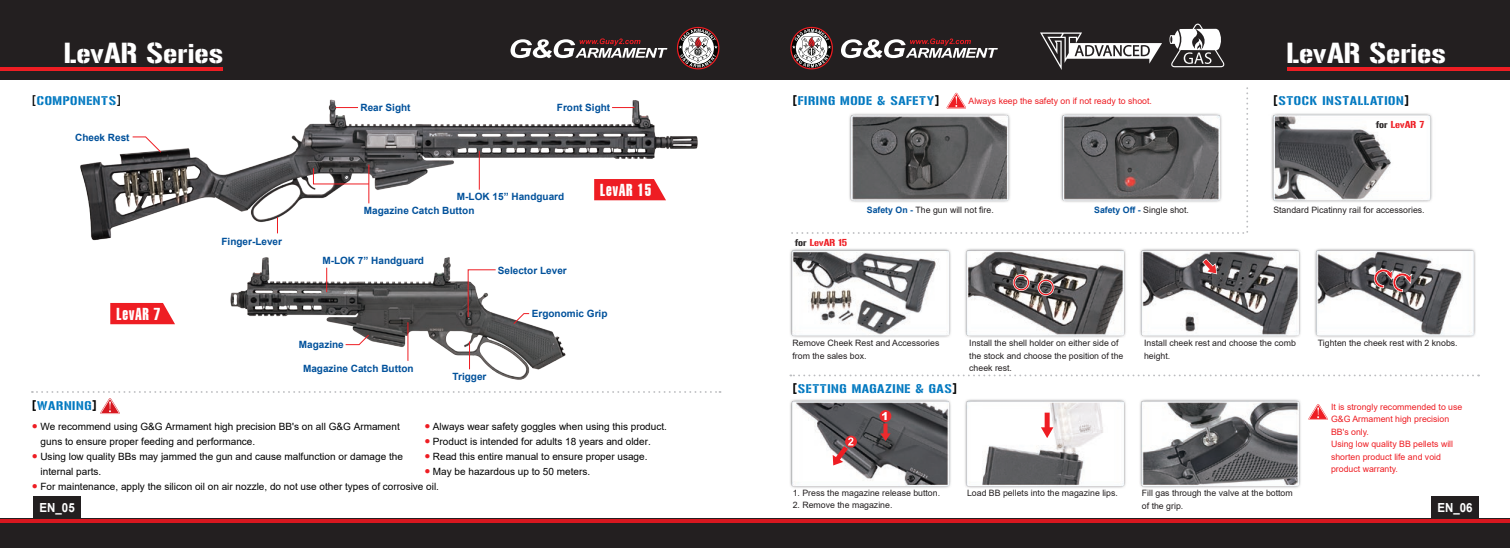
<style>
.page{position:relative;width:1510px;height:548px;background:#fff}
.page>*{position:absolute;margin:0;border:0;box-sizing:border-box;transform-origin:0 0}
.t1{font:28.75px "Gunplay";color:#fff}
.t2{font:16.88px "Swiss 911 BT Extra Compressed";letter-spacing:.05em;color:#fff}
.t3{font:12.5px "Gunplay";letter-spacing:.05em;color:#0078c0}
.t4{font:700 12.5px "Arial";color:#fff;scale:.92 1}
.t5{font:10px/15px "Arial";color:#000}
.t6{font:700 10px "Arial";color:#01519b}
.t7{font:10px "Gunplay";color:#ee1d23}
.t8{font:8.75px/12.5px "Arial";color:#231f20}
.t9{font:8.75px/12.5px "Arial";color:#ee1d23}
.s1{font-family:"DIN Pro";font-weight:500;color:#000}
.s2{font-family:"DIN Pro";font-weight:700;color:#000}
.s3{color:#231f20}
.s4{font-weight:700;color:#01519b}
.s5{color:#ee1d23}
</style>
<div class="page">
<img style="left:21px;top:79px;width:1467px;height:439px">
<div style="left:0;top:0;width:1509px;height:79px;background:#231f20"></div>
<div style="left:0;top:518px;width:1509px;height:29px;background:#231f20"></div>
<hr style="left:0;top:522px;width:1509px;height:1px;background:#d7171f">
<svg style="left:841px;top:38px;width:156px;height:20px"></svg>
<svg style="left:510px;top:38px;width:157px;height:20px"></svg>
<svg style="left:1169px;top:24px;width:55px;height:43px"></svg>
<div style="left:33px;top:495px;width:48px;height:27px;background:#231f20"></div>
<div style="left:1431px;top:495px;width:47px;height:27px;background:#231f20"></div>
<svg style="left:1040px;top:32px;width:122px;height:38px"></svg>
<hr style="left:0;top:519px;width:1509px;height:3px;background:#d7171f">
<svg style="left:677px;top:27px;width:42px;height:42px"></svg>
<svg style="left:790px;top:27px;width:43px;height:42px"></svg>
<hr style="left:0;top:67px;width:222px;height:4px;background:#ee1d23">
<hr style="left:1287px;top:67px;width:222px;height:4px;background:#ee1d23">
<svg style="left:612px;top:107px;width:22px;height:1px"></svg>
<svg style="left:132px;top:136px;width:30px;height:17px"></svg>
<svg style="left:345px;top:333px;width:25px;height:12px"></svg>
<svg style="left:335px;top:107px;width:23px;height:1px"></svg>
<svg style="left:512px;top:312px;width:18px;height:13px"></svg>
<svg style="left:467px;top:269px;width:29px;height:49px"></svg>
<svg style="left:313px;top:167px;width:55px;height:17px"></svg>
<svg style="left:32px;top:391px;width:688px;height:23px"></svg>
<hr style="left:479px;top:151px;width:1px;height:38px;background:#ee1d23">
<svg style="left:326px;top:267px;width:1px;height:25px"></svg>
<hr style="left:368px;top:164px;width:1px;height:39px;background:#ee1d23">
<svg style="left:277px;top:217px;width:1px;height:16px"></svg>
<hr style="left:407px;top:322px;width:1px;height:38px;background:#ee1d23">
<svg style="left:469px;top:341px;width:1px;height:28px"></svg>
<svg style="left:594px;top:179px;width:72px;height:21px;background:#ef3036"></svg>
<svg style="left:110px;top:303px;width:65px;height:21px"></svg>
<svg style="left:790px;top:374px;width:689px;height:2px"></svg>
<div style="left:879px;top:410px;width:12px;height:12px;background:#ec2a2d;border-radius:50%"></div>
<svg style="left:880px;top:412px;width:10px;height:29px"></svg>
<svg style="left:845px;top:435px;width:12px;height:12px"></svg>
<svg style="left:832px;top:437px;width:21px;height:28px"></svg>
<div style="left:1044px;top:412px;width:5px;height:17px;background:#ee1d23"></div>
<svg style="left:1041px;top:427px;width:12px;height:11px"></svg>
<svg style="left:1308px;top:404px;width:19px;height:16px"></svg>
<svg style="left:788px;top:86px;width:461px;height:149px"></svg>
<svg style="left:1201px;top:257px;width:16px;height:18px"></svg>
<div style="left:1037px;top:279px;width:17px;height:17px;border:2px solid #fff;border-radius:50%"></div>
<div style="left:1038px;top:279px;width:15px;height:16px;border:1px solid #ee1d23;border-radius:50%"></div>
<div style="left:1012px;top:274px;width:17px;height:17px;border:2px solid #fff;border-radius:50%"></div>
<div style="left:1013px;top:274px;width:16px;height:16px;border:1px solid #ee1d23;border-radius:50%"></div>
<svg style="left:1373px;top:268px;width:39px;height:24px"></svg>
<svg style="left:1374px;top:116px;width:51px;height:15px"></svg>
<h1 class="t1" style="left:64px;top:32px;width:161px">LevAR Series</h1>
<h1 class="t1" style="left:1286px;top:32px;width:161px">LevAR Series</h1>
<p class="t3" style="left:32px;top:91px;width:91px"><span class="s1">[</span>COMPONENTS<span class="s1">]</span></p>
<p class="t3" style="left:792px;top:91px;width:148px"><span class="s2">[</span>FIRING MODE &amp; SAFETY<span class="s2">]</span></p>
<p class="t9" style="left:968px;top:94px;width:185px">Always keep the safety on if not ready to shoot.</p>
<p class="t3" style="left:1273px;top:91px;width:137px"><span class="s2">[</span>STOCK INSTALLATION<span class="s2">]</span></p>
<p class="t6" style="left:360px;top:101px;width:52px">Rear Sight</p>
<p class="t6" style="left:557px;top:101px;width:55px">Front Sight</p>
<p class="t6" style="left:75px;top:131px;width:56px">Cheek Rest</p>
<h2 class="t2" style="left:116px;top:304px;width:45px">LevAR 7</h2>
<p class="t6" style="left:221px;top:234px;width:62px">Finger-Lever</p>
<p class="t6" style="left:457px;top:189px;width:109px">M-LOK 15” Handguard</p>
<p class="t6" style="left:364px;top:203px;width:112px">Magazine Catch Button</p>
<p class="t6" style="left:322px;top:253px;width:103px">M-LOK 7” Handguard</p>
<p class="t6" style="left:498px;top:263px;width:70px">Selector Lever</p>
<h2 class="t2" style="left:600px;top:180px;width:52px">LevAR 15</h2>
<p class="t6" style="left:299px;top:337px;width:47px">Magazine</p>
<p class="t6" style="left:303px;top:361px;width:112px">Magazine Catch Button</p>
<p class="t6" style="left:452px;top:369px;width:35px">Trigger</p>
<p class="t6" style="left:532px;top:306px;width:77px">Ergonomic Grip</p>
<p class="t7" style="left:794px;top:235px;width:54px"><span class="s3">for</span> LevAR 15</p>
<p class="t8" style="left:867px;top:203px;width:128px"><span class="s4">Safety On -</span> The gun will not fire.</p>
<p class="t8" style="left:1094px;top:203px;width:96px"><span class="s4">Safety Off -</span> Single shot.</p>
<p class="t7" style="left:1375px;top:117px;width:50px"><span class="s3">for</span> LevAR 7</p>
<p class="t8" style="left:1273px;top:203px;width:153px">Standard Picatinny rail for accessories.</p>
<p class="t8" style="left:792px;top:337px;width:148px">Remove Cheek Rest and Accessories from the sales box.</p>
<p class="t8" style="left:969px;top:337px;width:156px">Install the shell holder on either side of the stock and choose the position of the cheek rest.</p>
<p class="t8" style="left:1144px;top:337px;width:153px">Install cheek rest and choose the comb height.</p>
<p class="t8" style="left:1317px;top:337px;width:141px">Tighten the cheek rest with 2 knobs.</p>
<p class="t3" style="left:792px;top:379px;width:166px"><span class="s2">[</span>SETTING MAGAZINE &amp; GAS<span class="s2">]</span></p>
<p class="t3" style="left:32px;top:396px;width:66px"><span class="s2">[</span>WARNING<span class="s2">]</span></p>
<p class="t5" style="left:41px;top:419px;width:361px;text-indent:-9px"><span class="s5">●</span> We recommend using G&amp;G Armament high precision BB's on all G&amp;G Armament guns to ensure proper feeding and performance.</p>
<p class="t5" style="left:41px;top:449px;width:364px;text-indent:-9px"><span class="s5">●</span> Using low quality BBs may jammed the gun and cause malfunction or damage the internal parts.</p>
<p class="t5" style="left:32px;top:479px;width:409px"><span class="s5">●</span> For maintenance, apply the silicon oil on air nozzle, do not use other types of corrosive oil.</p>
<p class="t9" style="left:1331px;top:400px;width:133px">It is strongly recommended to use<br>G&amp;G Armament high precision<br>BB's only.<br>Using low quality BB pellets will shorten product life and void product warranty.</p>
<p class="t5" style="left:424px;top:419px;width:244px"><span class="s5">●</span> Always wear safety goggles when using this product.</p>
<p class="t5" style="left:424px;top:434px;width:228px"><span class="s5">●</span> Product is intended for adults 18 years and older.</p>
<p class="t5" style="left:424px;top:449px;width:225px"><span class="s5">●</span> Read this entire manual to ensure proper usage.</p>
<p class="t5" style="left:424px;top:464px;width:167px"><span class="s5">●</span> May be hazardous up to 50 meters.</p>
<p class="t8" style="left:792px;top:486px;width:149px">1. Press the magazine release button.</p>
<p class="t8" style="left:792px;top:499px;width:101px">2. Remove the magazine.</p>
<p class="t8" style="left:967px;top:486px;width:152px">Load BB pellets into the magazine lips.</p>
<p class="t8" style="left:1142px;top:486px;width:152px">Fill gas through the valve at the bottom of the grip.</p>
<p class="t4" style="left:40px;top:498px;width:40px">EN_05</p>
<p class="t4" style="left:1437px;top:498px;width:40px">EN_06</p>
</div>
